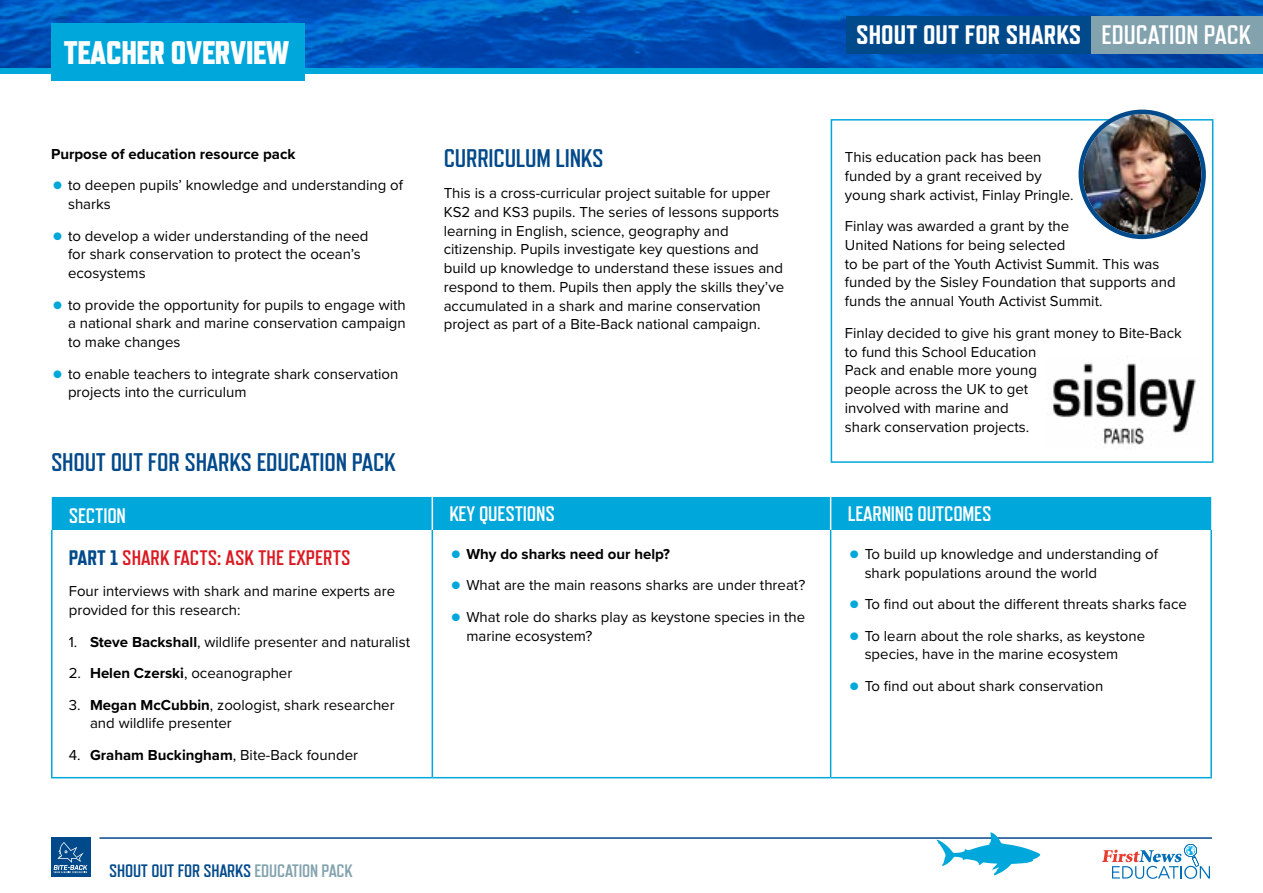
<style>
.page{position:relative;width:1263px;height:893px;background:#fff}
.page>*{position:absolute;margin:0;border:0;box-sizing:border-box;transform-origin:0 0}
.t1{font:800 32.7px "Refrigerator Deluxe";letter-spacing:-.01em;color:#fff}
.t2{font:800 26.7px "Refrigerator Deluxe";letter-spacing:.005em;color:#fff}
.t3{font:700 25.5px "Refrigerator Deluxe";letter-spacing:-.01em;color:#00498a}
.t4{font:700 21px "Refrigerator Deluxe";letter-spacing:-.01em;color:#fff}
.t5{font:700 21px "Refrigerator Deluxe";color:#da1a22}
.t6{font:700 18px "Refrigerator Deluxe";letter-spacing:-.01em;color:#00498a}
.t7{font:15px/18.8px "Proxima Nova";color:#000}
.t8{font:700 15px "Proxima Nova";color:#000}
.s1{font-size:36px;color:#00a7da}
.s2{font-weight:700}
.s3{font-weight:800;color:#00498a}
.s4{font-weight:400;font-size:36px;color:#00a7da}
.s5{color:#82a2ae}
</style>
<div class="page">
<svg style="left:1102px;top:844px;width:108px;height:35px"></svg>
<div style="left:51px;top:838px;width:39px;height:39px;background:#00498a"></div>
<svg style="left:54px;top:842px;width:34px;height:31px"></svg>
<hr style="left:99px;top:837px;width:1113px;height:2px;background:#00498a">
<svg style="left:937px;top:832px;width:103px;height:43px"></svg>
<div style="left:0;top:0;width:1263px;height:74px;background:#00a7da"></div>
<img style="left:0;top:0;width:1263px;height:68px">
<div style="left:846px;top:16px;width:245px;height:37px;background:#00498a"></div>
<div style="left:1091px;top:16px;width:172px;height:37px;background:#82a2ae"></div>
<div style="left:51px;top:24px;width:253px;height:57px;background:#00a7da"></div>
<div style="left:52px;top:497px;width:1159px;height:33px;background:#00a7da"></div>
<hr style="left:51px;top:530px;width:2px;height:247px;background:#00a7da">
<hr style="left:432px;top:530px;width:1px;height:247px;background:#00a7da">
<hr style="left:830px;top:530px;width:1px;height:247px;background:#00a7da">
<hr style="left:1210px;top:530px;width:2px;height:247px;background:#00a7da">
<hr style="left:432px;top:497px;width:1px;height:33px;background:#fff">
<hr style="left:830px;top:497px;width:1px;height:33px;background:#fff">
<hr style="left:51px;top:777px;width:381px;height:1px;background:#00a7da">
<hr style="left:432px;top:777px;width:399px;height:1px;background:#00a7da">
<hr style="left:831px;top:777px;width:381px;height:1px;background:#00a7da">
<div style="left:831px;top:119px;width:382px;height:344px;border:2px solid #00a7da"></div>
<img style="left:1083px;top:114px;width:118px;height:121px">
<div style="left:1078px;top:110px;width:128px;height:129px;border:4px solid #00498a;border-radius:50%"></div>
<img style="left:1048px;top:363px;width:149px;height:82px">
<h1 class="t1" style="left:64px;top:33px;width:227px">TEACHER OVERVIEW</h1>
<p class="t8" style="left:51px;top:143px;width:246px">Purpose of education resource pack</p>
<p class="t7" style="left:68px;top:175px;width:337px;text-indent:-17px"><span class="s1">•</span> to deepen pupils’ knowledge and understanding of sharks</p>
<p class="t7" style="left:68px;top:226px;width:302px;text-indent:-17px"><span class="s1">•</span> to develop a wider understanding of the need for shark conservation to protect the ocean’s ecosystems</p>
<p class="t7" style="left:68px;top:295px;width:339px;text-align:justify;text-indent:-17px"><span class="s1">•</span> to provide the opportunity for pupils to engage with a national shark and marine conservation campaign to make changes</p>
<p class="t7" style="left:68px;top:364px;width:332px;text-indent:-17px"><span class="s1">•</span> to enable teachers to integrate shark conservation projects into the curriculum</p>
<h3 class="t3" style="left:444px;top:144px;width:161px">CURRICULUM LINKS</h3>
<p class="t7" style="left:444px;top:183px;width:342px">This is a cross-curricular project suitable for upper KS2 and KS3 pupils. The series of lessons supports learning in English, science, geography and citizenship. Pupils investigate key questions and build up knowledge to understand these issues and respond to them. Pupils then apply the skills they’ve accumulated in a shark and marine conservation project as part of a Bite-Back national campaign.</p>
<h2 class="t2" style="left:856px;top:19px;width:396px">SHOUT OUT FOR SHARKS <span class="s2">EDUCATION PACK</span></h2>
<p class="t7" style="left:845px;top:147px;width:230px">This education pack has been funded by a grant received by young shark activist, Finlay Pringle.</p>
<p class="t7" style="left:845px;top:216px;width:332px">Finlay was awarded a grant by the<br>United Nations for being selected<br>to be part of the Youth Activist Summit. This was funded by the Sisley Foundation that supports and funds the annual Youth Activist Summit.</p>
<p class="t7" style="left:845px;top:323px;width:338px">Finlay decided to give his grant money to Bite-Back to fund this School Education<br>Pack and enable more young<br>people across the UK to get<br>involved with marine and<br>shark conservation projects.</p>
<h3 class="t3" style="left:51px;top:448px;width:346px">SHOUT OUT FOR SHARKS EDUCATION PACK</h3>
<h3 class="t4" style="left:69px;top:504px;width:59px">SECTION</h3>
<h3 class="t4" style="left:449px;top:503px;width:107px">KEY QUESTIONS</h3>
<h3 class="t4" style="left:848px;top:503px;width:145px">LEARNING OUTCOMES</h3>
<h3 class="t5" style="left:69px;top:546px;width:283px"><span class="s3">PART 1</span> SHARK FACTS: ASK THE EXPERTS</h3>
<p class="t7" style="left:69px;top:581px;width:328px">Four interviews with shark and marine experts are provided for this research:</p>
<p class="t7" style="left:69px;top:632px;width:343px">1. <span class="s2">Steve Backshall</span>, wildlife presenter and naturalist</p>
<p class="t7" style="left:69px;top:663px;width:225px">2. <span class="s2">Helen Czerski</span>, oceanographer</p>
<p class="t7" style="left:90px;top:695px;width:306px;text-indent:-21px">3. <span class="s2">Megan McCubbin</span>, zoologist, shark researcher and wildlife presenter</p>
<p class="t7" style="left:69px;top:745px;width:291px">4. <span class="s2">Graham Buckingham</span>, Bite-Back founder</p>
<p class="t8" style="left:449px;top:543px;width:222px"><span class="s4">•</span> Why do sharks need our help?</p>
<p class="t7" style="left:449px;top:575px;width:357px"><span class="s1">•</span> What are the main reasons sharks are under threat?</p>
<p class="t7" style="left:466px;top:607px;width:340px;text-indent:-17px"><span class="s1">•</span> What role do sharks play as keystone species in the marine ecosystem?</p>
<p class="t7" style="left:865px;top:544px;width:295px;text-indent:-17px"><span class="s1">•</span> To build up knowledge and understanding of shark populations around the world</p>
<p class="t7" style="left:848px;top:594px;width:341px"><span class="s1">•</span> To find out about the different threats sharks face</p>
<p class="t7" style="left:865px;top:626px;width:282px;text-indent:-17px"><span class="s1">•</span> To learn about the role sharks, as keystone species, have in the marine ecosystem</p>
<p class="t7" style="left:848px;top:676px;width:257px"><span class="s1">•</span> To find out about shark conservation</p>
<p class="t6" style="left:109px;top:861px;width:245px">SHOUT OUT FOR SHARKS <span class="s5">EDUCATION PACK</span></p>
</div>
